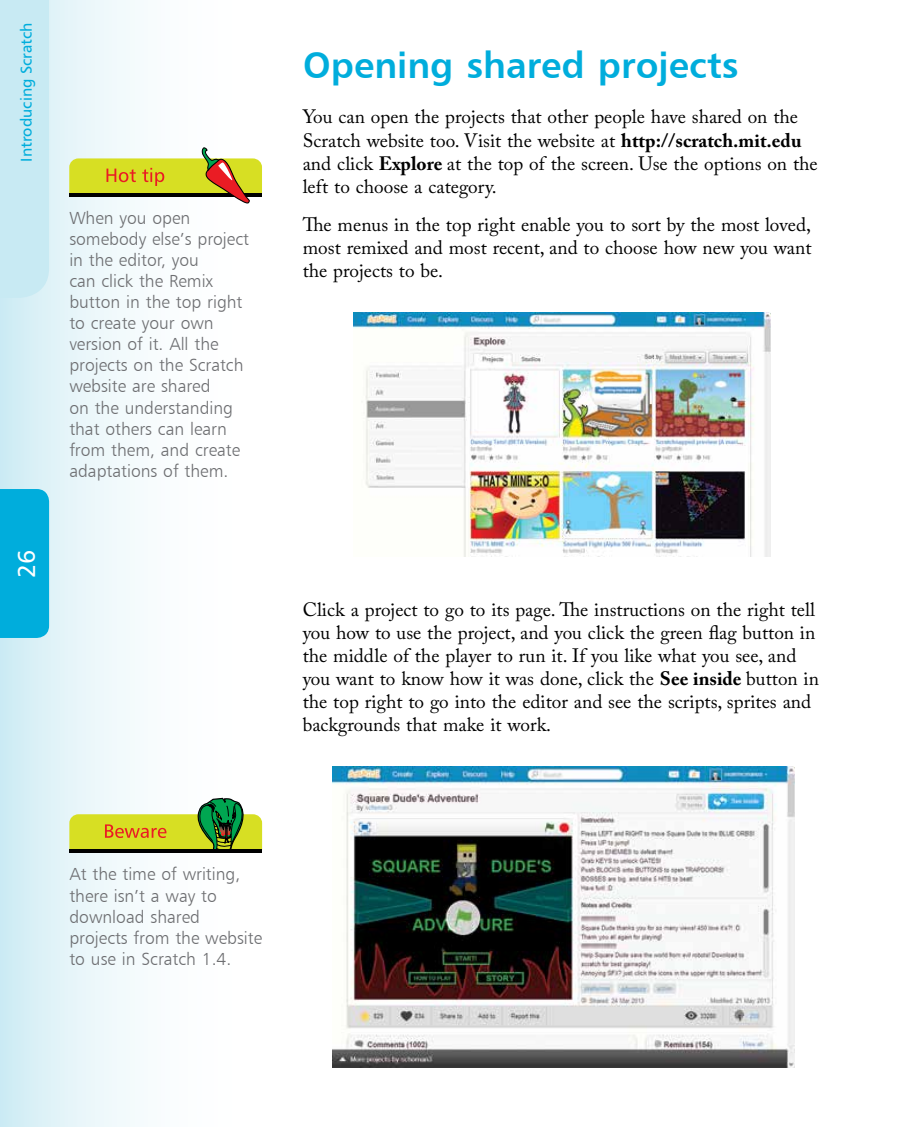
<style>
.page{position:relative;width:923px;height:1127px;background:#fff}
.page>*{position:absolute;margin:0;border:0;box-sizing:border-box;transform-origin:0 0}
.t1{font:36.75px "Humanist 777 BT Bold B";color:#00addc}
.t2{font:24.5px "Humanist 777 BT Roman B";color:#fff}
.t3{font:19.25px/23.1px "Adobe Caslon Pro";color:#000}
.t4{font:17.5px/21px "Humanist 777 BT Light B";color:#6d6e71}
.t5{font:15.75px "Humanist 777 BT Roman B";color:#00addc}
.s1{font-weight:700}
</style>
<div class="page">
<div style="left:0;top:0;width:273px;height:1126px;background:linear-gradient(to right,#d7eff6,#fff)"></div>
<div style="left:0;top:489px;width:49px;height:148px;background:#00addc"></div>
<div style="left:0;top:0;width:49px;height:298px;background:#c8eaf3"></div>
<svg style="left:69px;top:147px;width:193px;height:57px"></svg>
<svg style="left:69px;top:797px;width:193px;height:56px"></svg>
<hr style="left:69px;top:849px;width:193px;height:3px;background:#000">
<img style="left:354px;top:312px;width:416px;height:244px">
<img style="left:333px;top:766px;width:461px;height:301px">
<p class="t5" style="left:17px;top:161px;width:141px;rotate:-90deg">Introducing Scratch</p>
<p class="t2" style="left:12px;top:577px;width:30px;rotate:-90deg">26</p>
<p class="t4" style="left:69px;top:207px;width:181px">When you open somebody else’s project in the editor, you<br>can click the Remix button in the top right to create your own version of it. All the projects on the Scratch website are shared<br>on the understanding that others can learn from them, and create adaptations of them.</p>
<h1 class="t1" style="left:303px;top:42px;width:437px">Opening shared projects</h1>
<p class="t3" style="left:303px;top:105px;width:516px">You can open the projects that other people have shared on the Scratch website too. Visit the website at <span class="s1">http://scratch.mit.edu </span>and click <span class="s1">Explore</span> at the top of the screen. Use the options on the left to choose a category.</p>
<p class="t3" style="left:303px;top:212px;width:510px;text-align:justify">The menus in the top right enable you to sort by the most loved, most remixed and most recent, and to choose how new you want the projects to be.</p>
<p class="t3" style="left:303px;top:597px;width:518px">Click a project to go to its page. The instructions on the right tell you how to use the project, and you click the green flag button in the middle of the player to run it. If you like what you see, and you want to know how it was done, click the <span class="s1">See inside</span> button in the top right to go into the editor and see the scripts, sprites and backgrounds that make it work.</p>
<p class="t4" style="left:69px;top:863px;width:194px">At the time of writing, there isn’t a way to download shared projects from the website to use in Scratch 1.4.</p>
</div>
